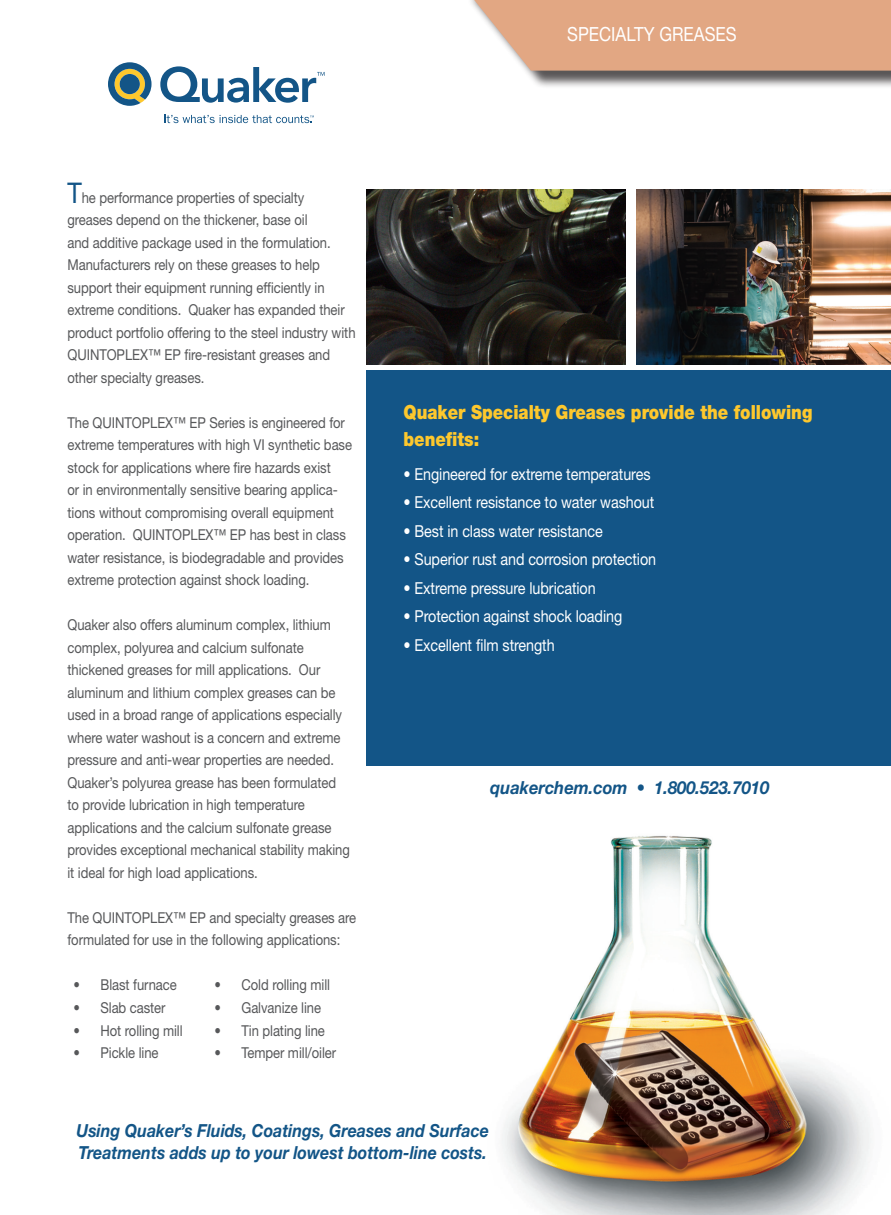
<style>
.page{position:relative;width:891px;height:1215px;background:#fff}
.page>*{position:absolute;margin:0;border:0;box-sizing:border-box;transform-origin:0 0}
.t1{font:900 19.5px/27px "Helvetica Neue LT Std";color:#fec82d;scale:.85 1}
.t2{font:19.5px "Helvetica Neue LT Std";color:#fff;scale:.86 1}
.t3{font:italic 700 18px/21.6px "Helvetica Neue LT Std";color:#135587;scale:.89 1}
.t4{font:italic 700 18px "Helvetica Neue LT Std";color:#135587;scale:.92 1}
.bullets{font:16.5px "Helvetica Neue LT Std";letter-spacing:-.005em;color:#fff;scale:.87 1}
.text{font:15px/22.5px "Helvetica Neue LT Std";letter-spacing:-.005em;color:#57585a;scale:.87 1}
.Initial_cap{font:15px/22.5px "Helvetica Neue LT Std";letter-spacing:-.005em;color:#57585a;scale:.87 1}
.s1{font-size:28.5px;color:#135587}
</style>
<div class="page">
<img style="left:502px;top:835px;width:369px;height:380px">
<div style="left:467px;top:0;width:424px;height:89px;background:#231f20;opacity:.75"></div>
<svg style="left:474px;top:0;width:417px;height:71px;background:#e2ac8a"></svg>
<div style="left:367px;top:371px;width:524px;height:395px;background:#135587"></div>
<img style="left:367px;top:189px;width:258px;height:175px">
<img style="left:636px;top:189px;width:255px;height:175px">
<svg style="left:165px;top:115px;width:149px;height:8px"></svg>
<svg style="left:108px;top:62px;width:44px;height:44px"></svg>
<div style="left:120px;top:74px;width:20px;height:20px;background:#135587;border-radius:50%"></div>
<svg style="left:160px;top:66px;width:165px;height:37px"></svg>
<p class="t2" style="left:567px;top:22px;width:199px">SPECIALTY GREASES</p>
<p class="Initial_cap" style="left:68px;top:186px;width:333px"><span class="s1">T</span>he performance properties of specialty<br>greases depend on the thickener, base oil<br>and additive package used in the formulation.<br>Manufacturers rely on these greases to help support their equipment running efficiently in extreme conditions. Quaker has expanded their product portfolio offering to the steel industry with QUINTOPLEX™ EP fire-resistant greases and other specialty greases.</p>
<p class="text" style="left:68px;top:411px;width:329px">The QUINTOPLEX™ EP Series is engineered for extreme temperatures with high VI synthetic base stock for applications where fire hazards exist<br>or in environmentally sensitive bearing applica&shy;tions without compromising overall equipment operation. QUINTOPLEX™ EP has best in class water resistance, is biodegradable and provides extreme protection against shock loading.</p>
<p class="text" style="left:68px;top:613px;width:326px">Quaker also offers aluminum complex, lithium complex, polyurea and calcium sulfonate thickened greases for mill applications. Our aluminum and lithium complex greases can be used in a broad range of applications especially where water washout is a concern and extreme pressure and anti-wear properties are needed.<br>Quaker’s polyurea grease has been formulated to provide lubrication in high temperature applications and the calcium sulfonate grease provides exceptional mechanical stability making it ideal for high load applications.</p>
<p class="text" style="left:68px;top:906px;width:333px">The QUINTOPLEX™ EP and specialty greases are formulated for use in the following applications:</p>
<p class="text" style="left:74px;top:974px;width:120px">• Blast furnace</p>
<p class="text" style="left:214px;top:974px;width:134px">• Cold rolling mill</p>
<p class="text" style="left:74px;top:996px;width:107px">• Slab caster</p>
<p class="text" style="left:214px;top:996px;width:124px">• Galvanize line</p>
<p class="text" style="left:74px;top:1019px;width:127px">• Hot rolling mill</p>
<p class="text" style="left:214px;top:1019px;width:128px">• Tin plating line</p>
<p class="text" style="left:74px;top:1042px;width:99px">• Pickle line</p>
<p class="text" style="left:214px;top:1042px;width:141px">• Temper mill/oiler</p>
<p class="t1" style="left:404px;top:398px;width:483px">Quaker Specialty Greases provide the following benefits:</p>
<p class="bullets" style="left:404px;top:464px;width:286px">• Engineered for extreme temperatures</p>
<p class="bullets" style="left:404px;top:493px;width:290px">• Excellent resistance to water washout</p>
<p class="bullets" style="left:404px;top:521px;width:231px">• Best in class water resistance</p>
<p class="bullets" style="left:404px;top:550px;width:292px">• Superior rust and corrosion protection</p>
<p class="bullets" style="left:404px;top:578px;width:223px">• Extreme pressure lubrication</p>
<p class="bullets" style="left:404px;top:607px;width:253px">• Protection against shock loading</p>
<p class="bullets" style="left:404px;top:635px;width:175px">• Excellent film strength</p>
<p class="t4" style="left:490px;top:776px;width:305px">quakerchem.com • 1.800.523.7010</p>
<p class="t3" style="left:76px;top:1120px;width:465px">Using Quaker’s Fluids, Coatings, Greases and Surface<br>Treatments adds up to your lowest bottom-line costs.</p>
</div>
